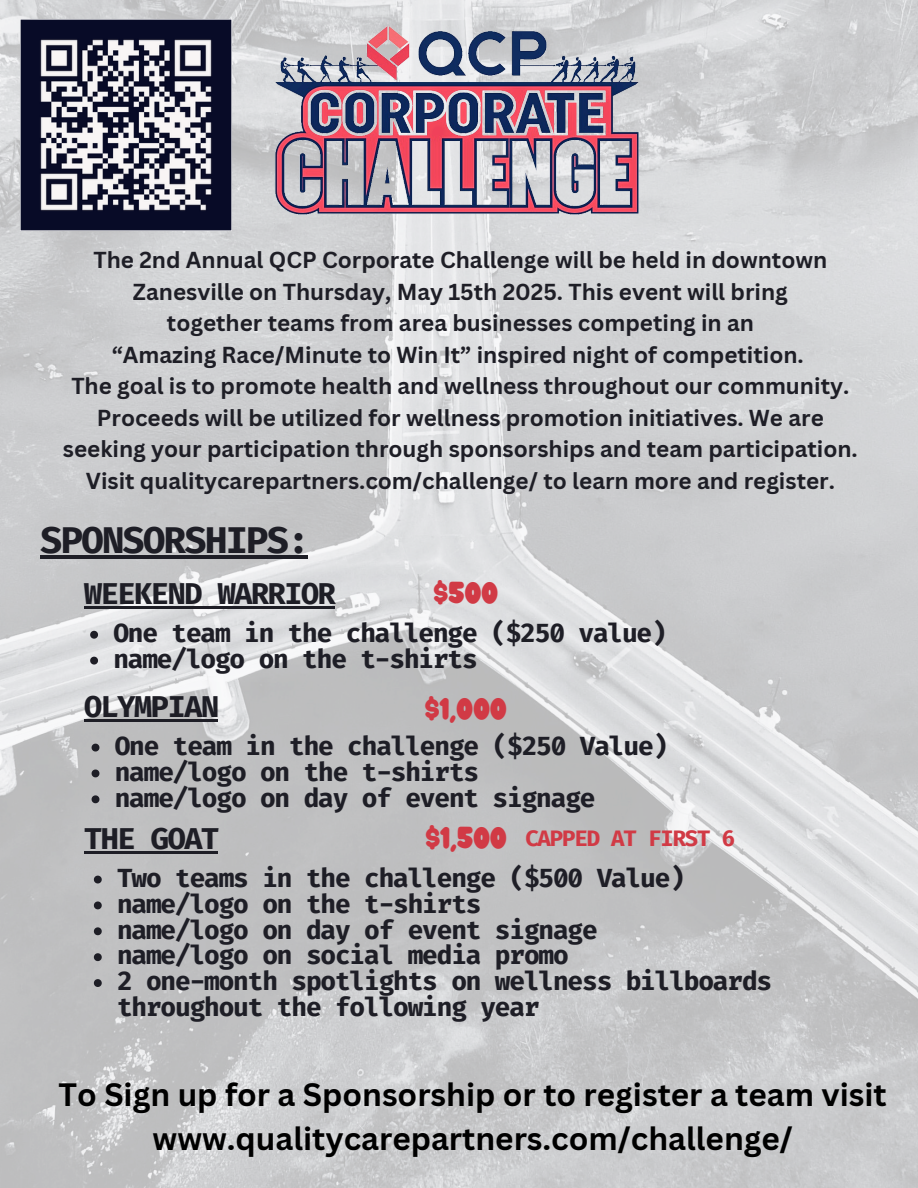
<style>
.page{position:relative;width:918px;height:1188px;background:#fff}
.page>*{position:absolute;margin:0;border:0;box-sizing:border-box;transform-origin:0 0}
.t1{font:700 37.2px "Fira Code";letter-spacing:-.045em;color:#1e1e26}
.t2{font:700 31.5px/43.8px "Canva Sans";color:#000;text-align:center}
.t3{font:700 30px "Fira Code";letter-spacing:-.045em;color:#1e1e26}
.t4{font:26.55px "Wedges";color:#d13a45}
.t5{font:700 26.25px/25.8px "Fira Code";letter-spacing:-.045em;color:#1e1e26}
.t6{font:700 22.5px/31.5px "Canva Sans";color:#1e1e26;text-align:center}
.t7{font:700 22.35px "Fira Code";letter-spacing:-.05em;color:#d13a45}
</style>
<div class="page">
<img style="left:0;top:0;width:918px;height:1188px">
<img style="left:262px;top:20px;width:398px;height:202px">
<img style="left:21px;top:20px;width:210px;height:210px">
<hr style="left:84px;top:851px;width:134px;height:3px;background:#1e1e26">
<svg style="left:94px;top:876px;width:8px;height:7px"></svg>
<svg style="left:94px;top:901px;width:8px;height:8px"></svg>
<svg style="left:94px;top:927px;width:8px;height:8px"></svg>
<svg style="left:94px;top:953px;width:8px;height:8px"></svg>
<svg style="left:94px;top:979px;width:8px;height:8px"></svg>
<hr style="left:84px;top:606px;width:250px;height:3px;background:#1e1e26">
<hr style="left:84px;top:719px;width:134px;height:3px;background:#1e1e26">
<hr style="left:40px;top:556px;width:268px;height:3px;background:#1e1e26">
<svg style="left:90px;top:631px;width:8px;height:8px"></svg>
<svg style="left:90px;top:657px;width:8px;height:8px"></svg>
<svg style="left:92px;top:744px;width:7px;height:8px"></svg>
<svg style="left:92px;top:770px;width:7px;height:7px"></svg>
<svg style="left:92px;top:795px;width:7px;height:8px"></svg>
<p class="t6" style="left:93px;top:244px;width:735px">The 2nd Annual QCP Corporate Challenge will be held in downtown<br>Zanesville on Thursday, May 15th 2025. This event will bring together teams from area businesses competing in an</p>
<p class="t6" style="left:112px;top:338px;width:694px">“Amazing Race/Minute to Win It” inspired night of competition.</p>
<p class="t6" style="left:63px;top:370px;width:796px">The goal is to promote health and wellness throughout our community.<br>Proceeds will be utilized for wellness promotion initiatives. We are seeking your participation through sponsorships and team participation.<br>Visit qualitycarepartners.com/challenge/ to learn more and register.</p>
<p class="t1" style="left:40px;top:517px;width:271px">SPONSORSHIPS:</p>
<h2 class="t3" style="left:84px;top:574px;width:253px">WEEKEND WARRIOR</h2>
<h2 class="t4" style="left:433px;top:573px;width:66px">$500</h2>
<p class="t5" style="left:113px;top:620px;width:555px">One team in the challenge ($250 value)</p>
<h2 class="t5" style="left:113px;top:646px;width:366px">name/logo on the t-shirts</h2>
<h4 class="t3" style="left:84px;top:687px;width:136px">OLYMPIAN</h4>
<h4 class="t4" style="left:425px;top:688px;width:83px">$1,000</h4>
<h4 class="t5" style="left:115px;top:733px;width:555px">One team in the challenge ($250 Value)</h4>
<p class="t5" style="left:115px;top:759px;width:366px">name/logo on the t-shirts</p>
<p class="t5" style="left:115px;top:785px;width:482px">name/logo on day of event signage</p>
<p class="t7" style="left:525px;top:824px;width:211px">CAPPED AT FIRST 6</p>
<h5 class="t4" style="left:425px;top:818px;width:83px">$1,500</h5>
<p class="t3" style="left:84px;top:819px;width:136px">THE GOAT</p>
<p class="t5" style="left:117px;top:865px;width:570px">Two teams in the challenge ($500 Value)</p>
<p class="t5" style="left:117px;top:891px;width:366px">name/logo on the t-shirts</p>
<p class="t5" style="left:117px;top:917px;width:482px">name/logo on day of event signage</p>
<p class="t5" style="left:117px;top:943px;width:453px">name/logo on social media promo</p>
<h1 class="t5" style="left:117px;top:969px;width:657px">2 one-month spotlights on wellness billboards throughout the following year</h1>
<p class="t2" style="left:59px;top:1072px;width:830px">To Sign up for a Sponsorship or to register a team visit www.qualitycarepartners.com/challenge/</p>
</div>
